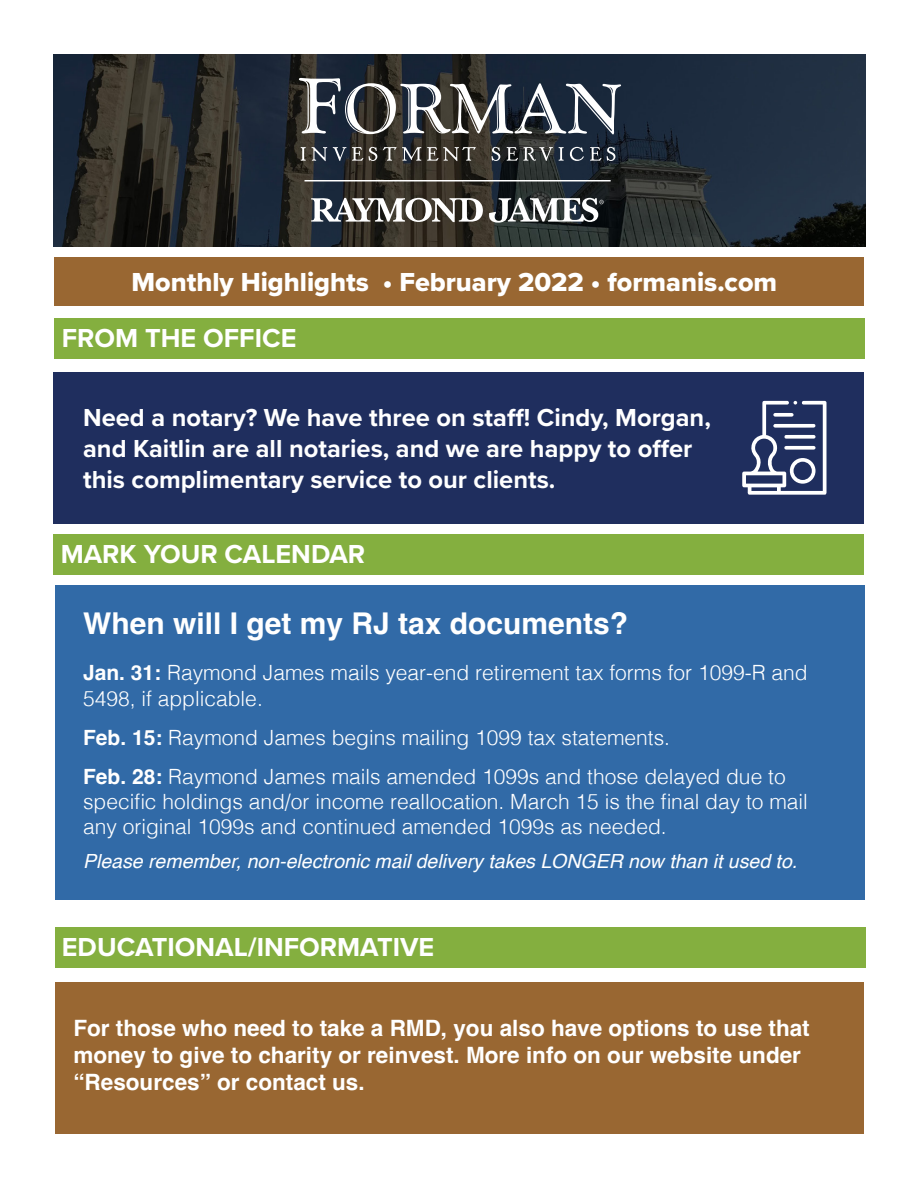
<style>
.page{position:relative;width:918px;height:1188px;background:#fff}
.page>*{position:absolute;margin:0;border:0;box-sizing:border-box;transform-origin:0 0}
.t1{font:700 30px "Helvetica";color:#fff}
.t2{font:700 27px "Proxima Nova";color:#fff}
.t3{font:27px "Proxima Nova Extrabld";color:#fff}
.t4{font:700 25.5px/30.6px "Proxima Nova";color:#fff}
.t5{font:700 22.5px/27px "Helvetica";color:#fff}
.t6{font:300 21px/25.2px "Helvetica";color:#fff}
.t7{font:italic 19.5px "Helvetica";color:#fff}
.s1{font-weight:700}
</style>
<div class="page">
<div style="left:55px;top:585px;width:810px;height:315px;background:#316aa7"></div>
<div style="left:54px;top:258px;width:810px;height:48px;background:#996732"></div>
<div style="left:55px;top:318px;width:810px;height:40px;background:#84af3f"></div>
<img style="left:54px;top:54px;width:811px;height:193px">
<svg style="left:311px;top:198px;width:172px;height:24px"></svg>
<svg style="left:489px;top:198px;width:115px;height:25px"></svg>
<svg style="left:299px;top:78px;width:322px;height:57px"></svg>
<svg style="left:301px;top:147px;width:5px;height:14px"></svg>
<svg style="left:312px;top:147px;width:15px;height:14px"></svg>
<svg style="left:333px;top:147px;width:13px;height:14px"></svg>
<svg style="left:352px;top:147px;width:11px;height:14px"></svg>
<svg style="left:369px;top:147px;width:8px;height:14px"></svg>
<svg style="left:383px;top:147px;width:38px;height:14px"></svg>
<svg style="left:427px;top:147px;width:49px;height:14px"></svg>
<svg style="left:492px;top:147px;width:8px;height:14px"></svg>
<svg style="left:507px;top:147px;width:46px;height:14px"></svg>
<svg style="left:559px;top:147px;width:5px;height:14px"></svg>
<svg style="left:570px;top:147px;width:14px;height:14px"></svg>
<svg style="left:590px;top:147px;width:25px;height:14px"></svg>
<hr style="left:305px;top:180px;width:306px;height:1px;background:#fff">
<div style="left:54px;top:372px;width:810px;height:151px;background:#1f2e5e"></div>
<svg style="left:742px;top:401px;width:85px;height:94px"></svg>
<div style="left:54px;top:534px;width:810px;height:40px;background:#84af3f"></div>
<div style="left:55px;top:927px;width:810px;height:40px;background:#84af3f"></div>
<div style="left:55px;top:983px;width:809px;height:151px;background:#996732"></div>
<p class="t3" style="left:131px;top:262px;width:647px">Monthly Highlights • February 2022 • formanis.com</p>
<p class="t2" style="left:62px;top:318px;width:236px">FROM THE OFFICE</p>
<p class="t4" style="left:83px;top:402px;width:629px">Need a notary? We have three on staff! Cindy, Morgan, and Kaitlin are all notaries, and we are happy to offer this complimentary service to our clients.</p>
<p class="t2" style="left:61px;top:534px;width:306px">MARK YOUR CALENDAR</p>
<h1 class="t1" style="left:83px;top:605px;width:547px">When will I get my RJ tax documents?</h1>
<p class="t6" style="left:83px;top:659px;width:726px"><span class="s1">Jan. 31:</span> Raymond James mails year-end retirement tax forms for 1099-R and<br>5498, if applicable.</p>
<p class="t6" style="left:83px;top:716px;width:704px;line-height:39px"><span class="s1">Feb. 15:</span> Raymond James begins mailing 1099 tax statements.<br><span class="s1">Feb. 28:</span> Raymond James mails amended 1099s and those delayed due to</p>
<p class="t6" style="left:83px;top:787px;width:726px">specific holdings and/or income reallocation. March 15 is the final day to mail any original 1099s and continued amended 1099s as needed.</p>
<p class="t7" style="left:83px;top:846px;width:716px">Please remember, non-electronic mail delivery takes LONGER now than it used to.</p>
<p class="t2" style="left:62px;top:927px;width:374px">EDUCATIONAL/INFORMATIVE</p>
<p class="t5" style="left:73px;top:1017px;width:738px">For those who need to take a RMD, you also have options to use that money to give to charity or reinvest. More info on our website under “Resources” or contact us.</p>
</div>
